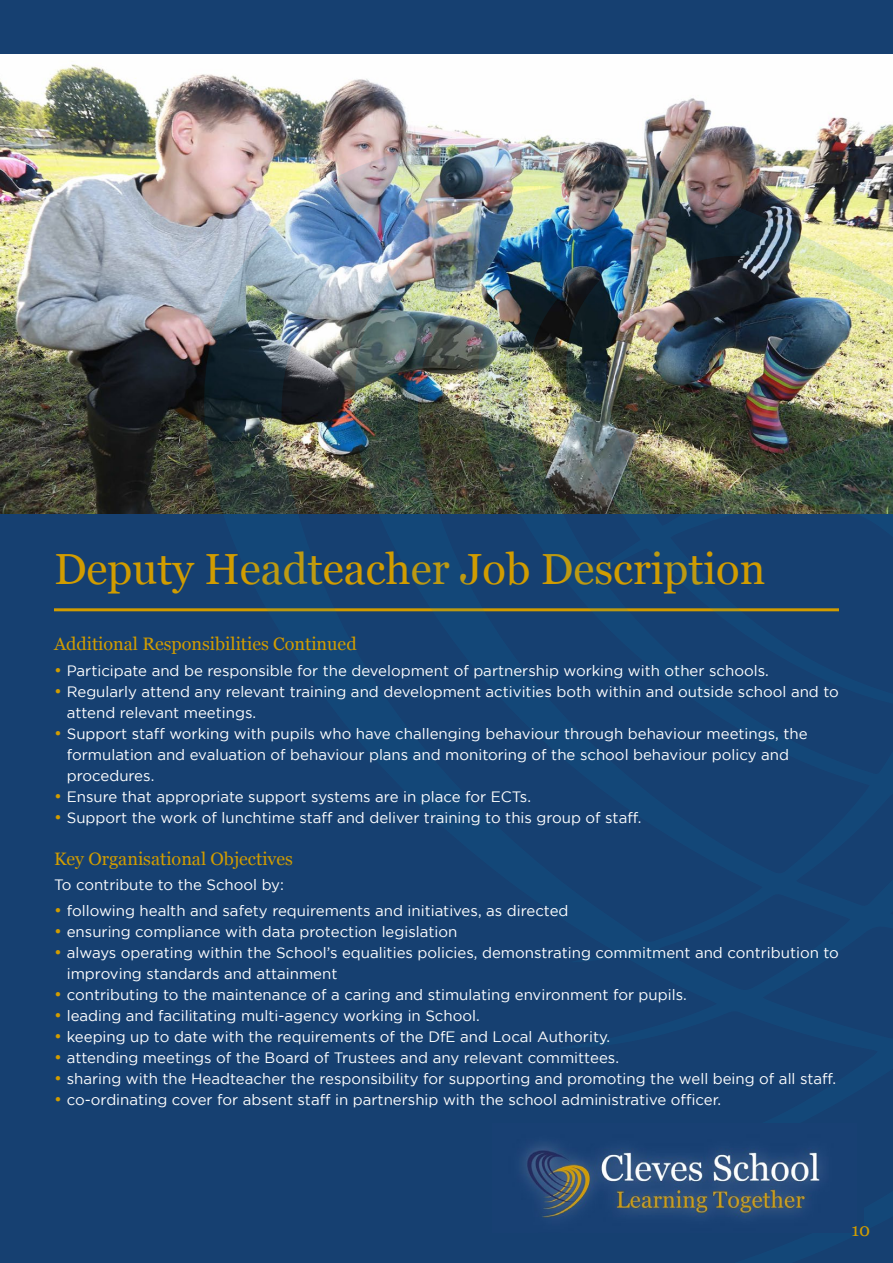
<style>
.page{position:relative;width:893px;height:1263px;background:#164071}
.page>*{position:absolute;margin:0;border:0;box-sizing:border-box;transform-origin:0 0}
.t1{font:43.5px "Georgia";color:#d19c00}
.t2{font:18px "Georgia";color:#d19c00}
.t3{font:15px/21px "Gotham";color:#fff}
.s1{font-size:16.5px;color:#d19c00}
</style>
<div class="page">
<hr style="left:54px;top:608px;width:785px;height:3px;background:#d19c00">
<img style="left:0;top:54px;width:893px;height:459px">
<img style="left:200px;top:144px;width:693px;height:468px">
<img style="left:520px;top:1142px;width:305px;height:77px">
<h1 class="t1" style="left:54px;top:537px;width:713px">Deputy Headteacher Job Description</h1>
<p class="t2" style="left:54px;top:631px;width:304px">Additional Responsibilities Continued</p>
<p class="t3" style="left:54px;top:660px;width:716px"><span class="s1">•</span> Participate and be responsible for the development of partnership working with other schools.</p>
<p class="t3" style="left:67px;top:681px;width:774px;text-indent:-13px"><span class="s1">•</span> Regularly attend any relevant training and development activities both within and outside school and to attend relevant meetings.</p>
<p class="t3" style="left:67px;top:723px;width:742px;text-indent:-13px"><span class="s1">•</span> Support staff working with pupils who have challenging behaviour through behaviour meetings, the formulation and evaluation of behaviour plans and monitoring of the school behaviour policy and procedures.</p>
<p class="t3" style="left:54px;top:786px;width:479px"><span class="s1">•</span> Ensure that appropriate support systems are in place for ECTs.</p>
<p class="t3" style="left:54px;top:807px;width:589px"><span class="s1">•</span> Support the work of lunchtime staff and deliver training to this group of staff.</p>
<p class="t2" style="left:54px;top:845px;width:241px">Key Organisational Objectives</p>
<p class="t3" style="left:54px;top:874px;width:231px">To contribute to the School by:</p>
<p class="t3" style="left:54px;top:900px;width:516px"><span class="s1">•</span> following health and safety requirements and initiatives, as directed</p>
<p class="t3" style="left:54px;top:921px;width:405px"><span class="s1">•</span> ensuring compliance with data protection legislation</p>
<p class="t3" style="left:67px;top:942px;width:774px;text-indent:-13px"><span class="s1">•</span> always operating within the School’s equalities policies, demonstrating commitment and contribution to improving standards and attainment</p>
<p class="t3" style="left:54px;top:984px;width:634px"><span class="s1">•</span> contributing to the maintenance of a caring and stimulating environment for pupils.</p>
<p class="t3" style="left:54px;top:1005px;width:427px"><span class="s1">•</span> leading and facilitating multi-agency working in School.</p>
<p class="t3" style="left:54px;top:1026px;width:558px"><span class="s1">•</span> keeping up to date with the requirements of the DfE and Local Authority.</p>
<p class="t3" style="left:54px;top:1047px;width:567px"><span class="s1">•</span> attending meetings of the Board of Trustees and any relevant committees.</p>
<p class="t3" style="left:54px;top:1068px;width:784px"><span class="s1">•</span> sharing with the Headteacher the responsibility for supporting and promoting the well being of all staff.</p>
<p class="t3" style="left:54px;top:1089px;width:669px"><span class="s1">•</span> co-ordinating cover for absent staff in partnership with the school administrative officer.</p>
<p class="t2" style="left:851px;top:1217px;width:20px">10</p>
</div>
